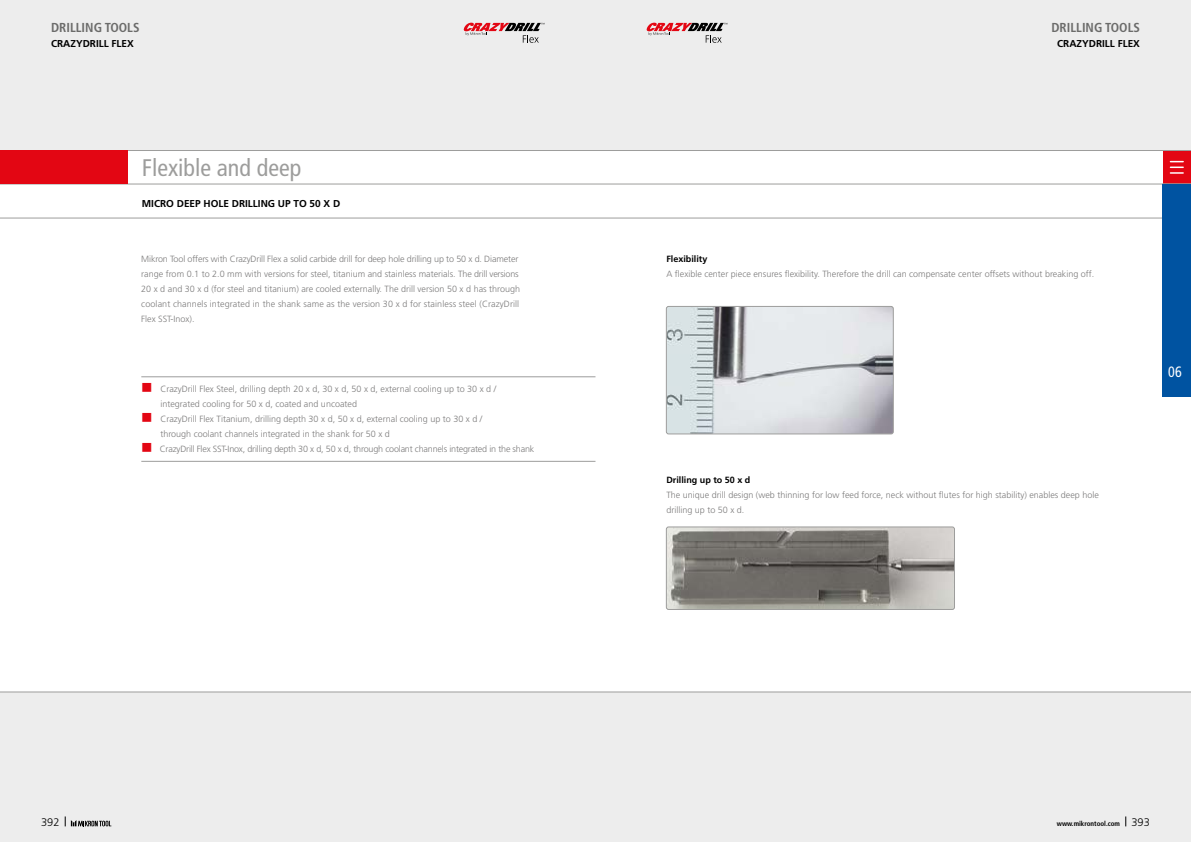
<style>
.page{position:relative;width:1191px;height:842px;background:#fff}
.page>*{position:absolute;margin:0;border:0;box-sizing:border-box;transform-origin:0 0}
.t1{font:condensed 24px "Frutiger LT Std";color:#9d9d9c}
.t2{font:condensed 15px "Frutiger LT Std";color:#fff;scale:.93 1}
.t3{font:700 condensed 13px "Frutiger LT Std";color:#6b6b6a}
.t4{font:300 11px "Frutiger LT Std";color:#000}
.t5{font:700 10px "Frutiger LT Std";color:#000}
.t6{font:300 9px/15px "Frutiger LT Std";color:#7c7b7b}
.t7{font:700 9px "Frutiger LT Std";color:#000}
.t8{font:700 condensed 7px "Frutiger LT Std";color:#000}
.s1{font-weight:300;font-stretch:normal;font-size:11px}
</style>
<div class="page">
<div style="left:0;top:692px;width:1191px;height:150px;background:#ededed"></div>
<svg style="left:65px;top:816px;width:46px;height:10px"></svg>
<svg style="left:0;top:184px;width:1162px;height:34px"></svg>
<div style="left:0;top:0;width:1191px;height:151px;background:#ededed"></div>
<div style="left:0;top:151px;width:128px;height:33px;background:#e30613"></div>
<div style="left:1162px;top:151px;width:29px;height:33px;background:#e30613"></div>
<hr style="left:141px;top:376px;width:454px;height:1px;background:#9d9d9c">
<hr style="left:141px;top:461px;width:454px;height:1px;background:#9d9d9c">
<svg style="left:463px;top:23px;width:81px;height:20px;background:#c7a7a9"></svg>
<svg style="left:646px;top:23px;width:81px;height:20px;background:#c7a7a9"></svg>
<img style="left:666px;top:306px;width:227px;height:128px">
<div style="left:666px;top:306px;width:227px;height:128px;border:1px solid #9d9d9c;border-radius:2px"></div>
<img style="left:666px;top:527px;width:288px;height:81px">
<div style="left:666px;top:527px;width:288px;height:83px;border:1px solid #9d9d9c;border-radius:2px"></div>
<svg style="left:1162px;top:150px;width:29px;height:1px"></svg>
<div style="left:1162px;top:184px;width:29px;height:213px;background:#0053a1"></div>
<svg style="left:1170px;top:161px;width:13px;height:13px"></svg>
<h3 class="t3" style="left:51px;top:20px;width:90px">DRILLING TOOLS</h3>
<h3 class="t3" style="left:1051px;top:20px;width:90px">DRILLING TOOLS</h3>
<p class="t5" style="left:51px;top:38px;width:84px">CRAZYDRILL FLEX</p>
<p class="t5" style="left:1057px;top:38px;width:84px">CRAZYDRILL FLEX</p>
<h1 class="t1" style="left:142px;top:153px;width:161px">Flexible and deep</h1>
<p class="t5" style="left:142px;top:198px;width:200px">MICRO DEEP HOLE DRILLING UP TO 50 X D</p>
<p class="t6" style="left:141px;top:251px;width:380px">Mikron Tool offers with CrazyDrill Flex a solid carbide drill for deep hole drilling up to 50 x d. Diameter range from 0.1 to 2.0 mm with versions for steel, titanium and stainless materials. The drill versions 20 x d and 30 x d (for steel and titanium) are cooled externally. The drill version 50 x d has through coolant channels integrated in the shank same as the version 30 x d for stainless steel (CrazyDrill Flex SST-Inox).</p>
<p class="t7" style="left:666px;top:253px;width:43px">Flexibility</p>
<p class="t6" style="left:666px;top:266px;width:429px">A flexible center piece ensures flexibility. Therefore the drill can compensate center offsets without breaking off.</p>
<p class="t6" style="left:160px;top:382px;width:376px">CrazyDrill Flex Steel, drilling depth 20 x d, 30 x d, 50 x d, external cooling up to 30 x d / integrated cooling for 50 x d, coated and uncoated<br>CrazyDrill Flex Titanium, drilling depth 30 x d, 50 x d, external cooling up to 30 x d /<br>through coolant channels integrated in the shank for 50 x d<br>CrazyDrill Flex SST-Inox, drilling depth 30 x d, 50 x d, through coolant channels integrated in the shank</p>
<p class="t7" style="left:666px;top:474px;width:86px">Drilling up to 50 x d</p>
<p class="t6" style="left:666px;top:487px;width:434px">The unique drill design (web thinning for low feed force, neck without flutes for high stability) enables deep hole drilling up to 50 x d.</p>
<h2 class="t2" style="left:1168px;top:363px;width:16px">06</h2>
<p class="t4" style="left:41px;top:816px;width:20px">392</p>
<p class="t8" style="left:1056px;top:820px;width:94px">www.mikrontool.com <span class="s1">393</span></p>
</div>
